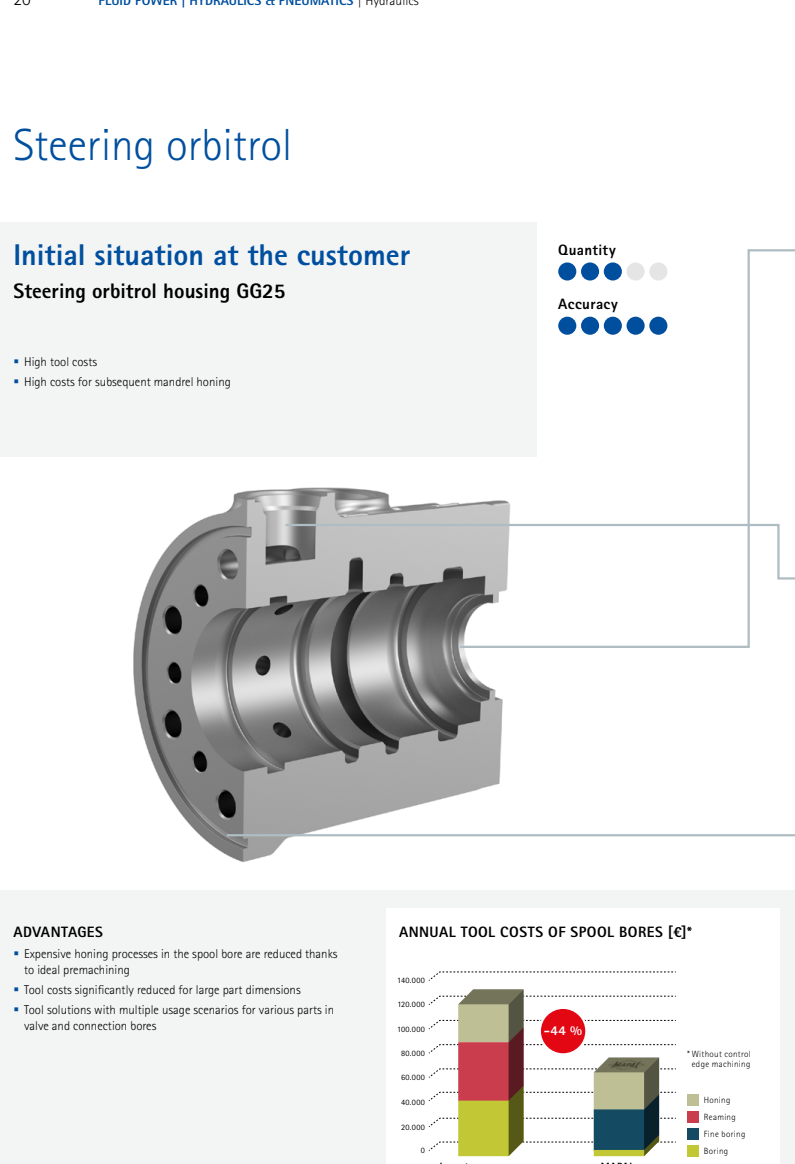
<style>
.page{position:relative;width:795px;height:1164px;background:#fff}
.page>*{position:absolute;margin:0;border:0;box-sizing:border-box;transform-origin:0 0}
.t1{font:300 45px "Rotis Sans Serif W1 G";color:#004f9f}
.t2{font:800 30px "Rotis Sans Serif W1 G";color:#004f9f}
.t3{font:800 21px "Rotis Sans Serif W1 G";color:#000}
.t4{font:800 15px "Rotis Sans Serif W1 G";letter-spacing:.025em;color:#000}
.t5{font:800 13.5px "Rotis Sans Serif W1 G";color:#004f9f}
.t6{font:800 13.5px "Rotis Sans Serif W1 G";color:#fff}
.t7{font:300 12.75px/20px "Rotis Sans Serif W1 G";color:#000}
.t8{font:300 9px/17px "Rotis Sans Serif W1 G";letter-spacing:.04em;color:#000}
.t9{font:8.25px "Rotis Sans Serif W1 G";letter-spacing:.045em;color:#000}
.s1{font-weight:300;color:#000}
</style>
<div class="page">
<img style="left:133px;top:487px;width:324px;height:376px">
<div style="left:0;top:890px;width:794px;height:274px;background:#f3f4f4"></div>
<svg style="left:457px;top:248px;width:337px;height:275px"></svg>
<div style="left:558px;top:262px;width:18px;height:18px;background:#004f9f;border-radius:50%"></div>
<div style="left:558px;top:317px;width:18px;height:18px;background:#004f9f;border-radius:50%"></div>
<div style="left:580px;top:262px;width:19px;height:18px;background:#004f9f;border-radius:50%"></div>
<div style="left:580px;top:317px;width:19px;height:18px;background:#004f9f;border-radius:50%"></div>
<div style="left:603px;top:262px;width:18px;height:18px;background:#004f9f;border-radius:50%"></div>
<div style="left:603px;top:317px;width:18px;height:18px;background:#004f9f;border-radius:50%"></div>
<div style="left:626px;top:262px;width:18px;height:18px;background:#e5e5e5;border-radius:50%"></div>
<div style="left:626px;top:317px;width:18px;height:18px;background:#004f9f;border-radius:50%"></div>
<div style="left:649px;top:262px;width:18px;height:18px;background:#e5e5e5;border-radius:50%"></div>
<div style="left:649px;top:317px;width:18px;height:18px;background:#004f9f;border-radius:50%"></div>
<div style="left:0;top:222px;width:536px;height:235px;background:#f3f4f4"></div>
<svg style="left:224px;top:576px;width:570px;height:261px"></svg>
<svg style="left:283px;top:523px;width:511px;height:58px"></svg>
<div style="left:386px;top:908px;width:393px;height:256px;background:#fff"></div>
<svg style="left:428px;top:971px;width:248px;height:10px"></svg>
<div style="left:687px;top:1128px;width:11px;height:11px;background:#144b62"></div>
<div style="left:687px;top:1145px;width:11px;height:11px;background:#c2c735"></div>
<div style="left:687px;top:1111px;width:11px;height:11px;background:#c93d4c"></div>
<div style="left:687px;top:1094px;width:11px;height:11px;background:#bfbf96"></div>
<svg style="left:428px;top:989px;width:248px;height:167px"></svg>
<p class="t5" style="left:98px;top:-8px;width:321px">FLUID POWER | HYDRAULICS &amp; PNEUMATICS <span class="s1">| Hydraulics</span></p>
<h1 class="t1" style="left:13px;top:119px;width:280px">Steering orbitrol</h1>
<h2 class="t2" style="left:13px;top:236px;width:398px">Initial situation at the customer</h2>
<h3 class="t3" style="left:13px;top:278px;width:273px">Steering orbitrol housing GG25</h3>
<p class="t7" style="left:24px;top:352px;width:208px">High tool costs<br>High costs for subsequent mandrel honing</p>
<p class="t4" style="left:558px;top:240px;width:59px">Quantity</p>
<p class="t4" style="left:558px;top:294px;width:61px">Accuracy</p>
<p class="t4" style="left:13px;top:922px;width:91px">ADVANTAGES</p>
<p class="t7" style="left:24px;top:946px;width:315px;line-height:15.8px">Expensive honing processes in the spool bore are reduced thanks to ideal premachining</p>
<p class="t7" style="left:24px;top:980px;width:311px">Tool costs significantly reduced for large part dimensions<br>Tool solutions with multiple usage scenarios for various parts in</p>
<p class="t7" style="left:24px;top:1015px;width:134px">valve and connection bores</p>
<p class="t4" style="left:399px;top:922px;width:294px">ANNUAL TOOL COSTS OF SPOOL BORES [€]*</p>
<p class="t9" style="left:397px;top:975px;width:29px">140.000</p>
<p class="t9" style="left:397px;top:1000px;width:29px">120.000</p>
<p class="t9" style="left:397px;top:1024px;width:29px">100.000</p>
<p class="t9" style="left:401px;top:1048px;width:25px">80.000</p>
<p class="t9" style="left:401px;top:1072px;width:25px">60.000</p>
<p class="t9" style="left:401px;top:1097px;width:25px">40.000</p>
<p class="t9" style="left:401px;top:1122px;width:25px">20.000</p>
<p class="t9" style="left:420px;top:1145px;width:6px">0</p>
<p class="t6" style="left:543px;top:1022px;width:40px">-44 %</p>
<p class="t8" style="left:687px;top:1049px;width:65px;line-height:9.9px;text-align:center">* Without control edge machining</p>
<p class="t8" style="left:703px;top:1091px;width:28px">Honing</p>
<p class="t8" style="left:703px;top:1108px;width:34px">Reaming</p>
<p class="t8" style="left:703px;top:1125px;width:43px">Fine boring<br>Boring</p>
</div>
